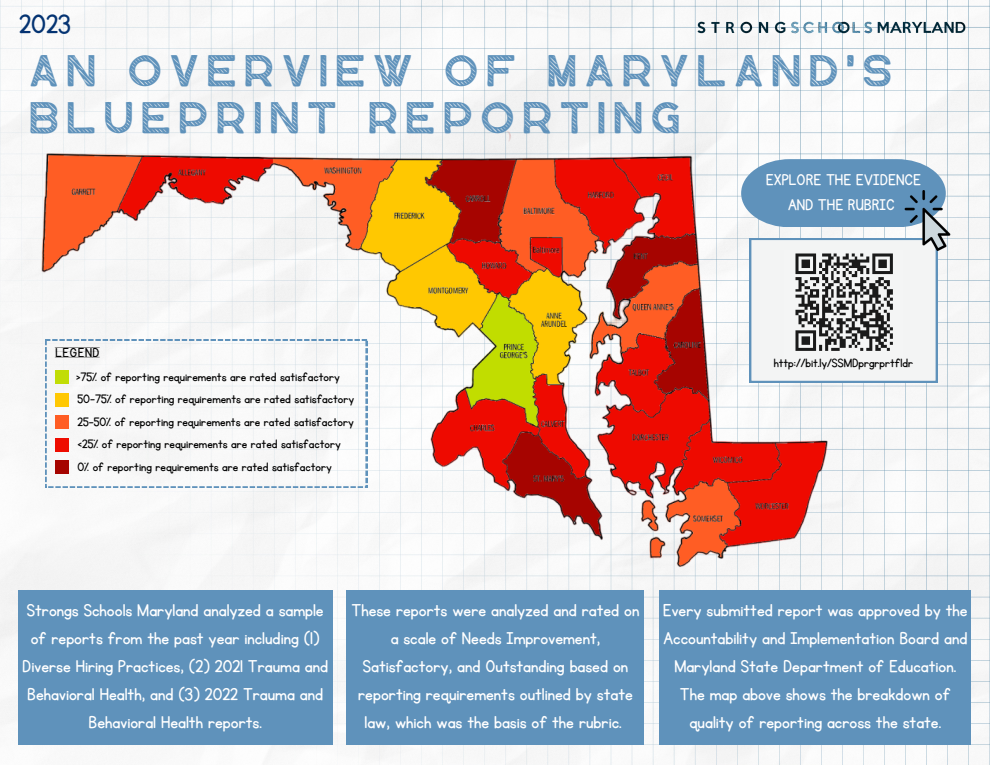
<style>
.page{position:relative;width:990px;height:765px;background:#fff}
.page>*{position:absolute;margin:0;border:0;box-sizing:border-box;transform-origin:0 0}
.t1{font:44.4px/46.5px "Greenth Rust Diagonals";letter-spacing:.185em;color:#5f92bb}
.t2{font:30.84px "KG Primary Penmanship";color:#043372}
.t3{font:20px/27.9px "KG Primary Penmanship";color:#fff;text-align:center}
.t4{font:18.16px/25.3px "KG Primary Penmanship";color:#fff;text-align:center}
.t5{font:15.2px "KG Primary Penmanship Lined";color:#000}
.t6{font:14.2px/22.4px "KG Primary Penmanship";color:#000}
.t7{font:14.08px "KG Primary Penmanship";color:#000}
</style>
<div class="page">
<img style="left:0;top:0;width:990px;height:765px">
<img style="left:30px;top:118px;width:809px;height:475px">
<svg style="left:750px;top:238px;width:187px;height:145px"></svg>
<img style="left:785px;top:251px;width:117px;height:111px">
<img style="left:672px;top:0;width:314px;height:53px">
<svg style="left:45px;top:339px;width:322px;height:149px"></svg>
<div style="left:18px;top:590px;width:314px;height:154px;background:#5f92bb"></div>
<div style="left:346px;top:590px;width:298px;height:154px;background:#5f92bb"></div>
<div style="left:659px;top:590px;width:312px;height:154px;background:#5f92bb"></div>
<svg style="left:741px;top:159px;width:205px;height:67px;background:#6c9ac0"></svg>
<img style="left:898px;top:191px;width:60px;height:60px">
<h2 class="t2" style="left:19px;top:9px;width:53px">2023</h2>
<h1 class="t1" style="left:30px;top:52px;width:864px">AN OVERVIEW OF MARYLAND'S<br>BLUEPRINT REPORTING</h1>
<p class="t5" style="left:55px;top:345px;width:46px">LEGEND</p>
<p class="t6" style="left:76px;top:366px;width:280px">&gt;75% of reporting requirements are rated satisfactory 50-75% of reporting requirements are rated satisfactory 25-50% of reporting requirements are rated satisfactory &lt;25% of reporting requirements are rated satisfactory 0% of reporting requirements are rated satisfactory</p>
<p class="t4" style="left:766px;top:168px;width:157px">EXPLORE THE EVIDENCE<br>AND THE RUBRIC</p>
<p class="t7" style="left:774px;top:356px;width:141px">http://bit.ly/SSMDprgrprtfldr</p>
<p class="t3" style="left:22px;top:597px;width:307px">Strongs Schools Maryland analyzed a sample of reports from the past year including (1)<br>Diverse Hiring Practices, (2) 2021 Trauma and Behavioral Health, and (3) 2022 Trauma and Behavioral Health reports.</p>
<p class="t3" style="left:352px;top:597px;width:289px">These reports were analyzed and rated on a scale of Needs Improvement, Satisfactory, and Outstanding based on reporting requirements outlined by state law, which was the basis of the rubric.</p>
<p class="t3" style="left:663px;top:597px;width:306px">Every submitted report was approved by the Accountability and Implementation Board and Maryland State Department of Education.<br>The map above shows the breakdown of quality of reporting across the state.</p>
</div>
